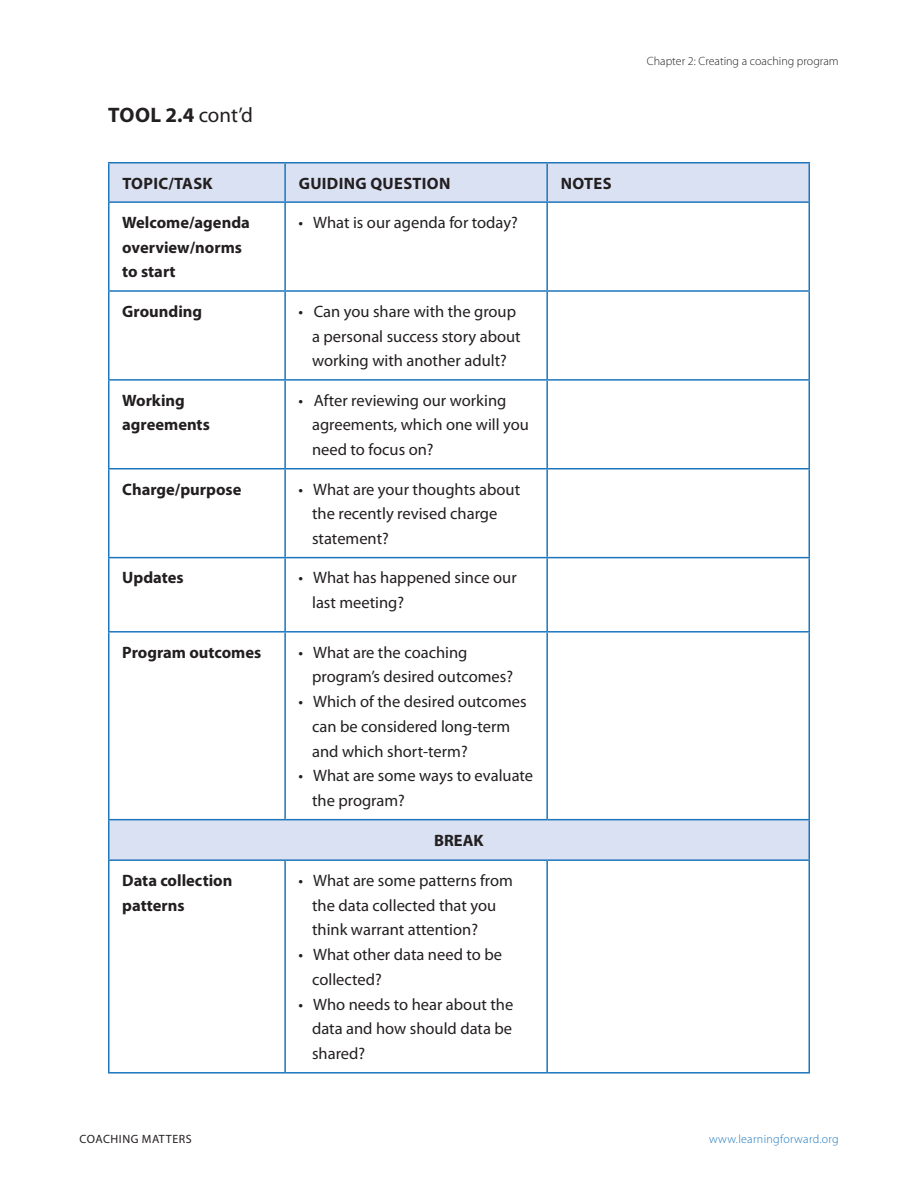
<style>
.page{position:relative;width:918px;height:1188px;background:#fff}
.page>*{position:absolute;margin:0;border:0;box-sizing:border-box;transform-origin:0 0}
.t1{font:700 21px "Myriad Pro";color:#231f20}
.t2{font:16.5px/24.8px "Myriad Pro";color:#231f20}
.t3{font:700 16.5px/24.8px "Myriad Pro";color:#231f20}
.t4{font:300 12px "Myriad Pro";color:#231f20}
.t5{font:300 12px "Myriad Pro";letter-spacing:.025em;color:#1d76bc}
.t6{font:12px "Myriad Pro";letter-spacing:.045em;color:#231f20}
.s1{font-weight:400}
</style>
<div class="page">
<svg style="left:110px;top:164px;width:698px;height:695px"></svg>
<hr style="left:108px;top:162px;width:177px;height:2px;background:#1d76bc">
<hr style="left:108px;top:164px;width:2px;height:37px;background:#1d76bc">
<hr style="left:285px;top:162px;width:262px;height:2px;background:#1d76bc">
<hr style="left:284px;top:164px;width:2px;height:37px;background:#1d76bc">
<hr style="left:547px;top:162px;width:263px;height:2px;background:#1d76bc">
<hr style="left:546px;top:164px;width:2px;height:37px;background:#1d76bc">
<hr style="left:808px;top:164px;width:2px;height:37px;background:#1d76bc">
<hr style="left:108px;top:201px;width:177px;height:2px;background:#1d76bc">
<hr style="left:108px;top:203px;width:2px;height:87px;background:#1d76bc">
<hr style="left:285px;top:201px;width:262px;height:2px;background:#1d76bc">
<hr style="left:284px;top:203px;width:2px;height:87px;background:#1d76bc">
<hr style="left:547px;top:201px;width:263px;height:2px;background:#1d76bc">
<hr style="left:546px;top:203px;width:2px;height:87px;background:#1d76bc">
<hr style="left:808px;top:203px;width:2px;height:87px;background:#1d76bc">
<hr style="left:108px;top:290px;width:177px;height:2px;background:#1d76bc">
<hr style="left:108px;top:292px;width:2px;height:87px;background:#1d76bc">
<hr style="left:285px;top:290px;width:262px;height:2px;background:#1d76bc">
<hr style="left:284px;top:292px;width:2px;height:87px;background:#1d76bc">
<hr style="left:547px;top:290px;width:263px;height:2px;background:#1d76bc">
<hr style="left:546px;top:292px;width:2px;height:87px;background:#1d76bc">
<hr style="left:808px;top:292px;width:2px;height:87px;background:#1d76bc">
<hr style="left:108px;top:379px;width:177px;height:2px;background:#1d76bc">
<hr style="left:108px;top:381px;width:2px;height:87px;background:#1d76bc">
<hr style="left:285px;top:379px;width:262px;height:2px;background:#1d76bc">
<hr style="left:284px;top:381px;width:2px;height:87px;background:#1d76bc">
<hr style="left:547px;top:379px;width:263px;height:2px;background:#1d76bc">
<hr style="left:546px;top:381px;width:2px;height:87px;background:#1d76bc">
<hr style="left:808px;top:381px;width:2px;height:87px;background:#1d76bc">
<hr style="left:108px;top:468px;width:177px;height:2px;background:#1d76bc">
<hr style="left:108px;top:470px;width:2px;height:87px;background:#1d76bc">
<hr style="left:285px;top:468px;width:262px;height:2px;background:#1d76bc">
<hr style="left:284px;top:470px;width:2px;height:87px;background:#1d76bc">
<hr style="left:547px;top:468px;width:263px;height:2px;background:#1d76bc">
<hr style="left:546px;top:470px;width:2px;height:87px;background:#1d76bc">
<hr style="left:808px;top:470px;width:2px;height:87px;background:#1d76bc">
<hr style="left:108px;top:557px;width:177px;height:1px;background:#1d76bc">
<hr style="left:108px;top:558px;width:2px;height:73px;background:#1d76bc">
<hr style="left:285px;top:557px;width:262px;height:1px;background:#1d76bc">
<hr style="left:284px;top:558px;width:2px;height:73px;background:#1d76bc">
<hr style="left:547px;top:557px;width:263px;height:1px;background:#1d76bc">
<hr style="left:546px;top:558px;width:2px;height:73px;background:#1d76bc">
<hr style="left:808px;top:558px;width:2px;height:73px;background:#1d76bc">
<hr style="left:108px;top:631px;width:177px;height:2px;background:#1d76bc">
<hr style="left:108px;top:633px;width:2px;height:186px;background:#1d76bc">
<hr style="left:285px;top:631px;width:262px;height:2px;background:#1d76bc">
<hr style="left:284px;top:633px;width:2px;height:186px;background:#1d76bc">
<hr style="left:547px;top:631px;width:263px;height:2px;background:#1d76bc">
<hr style="left:546px;top:633px;width:2px;height:186px;background:#1d76bc">
<hr style="left:808px;top:633px;width:2px;height:186px;background:#1d76bc">
<hr style="left:108px;top:819px;width:177px;height:1px;background:#1d76bc">
<hr style="left:108px;top:820px;width:2px;height:39px;background:#1d76bc">
<hr style="left:285px;top:819px;width:262px;height:1px;background:#1d76bc">
<hr style="left:547px;top:819px;width:263px;height:1px;background:#1d76bc">
<hr style="left:808px;top:820px;width:2px;height:39px;background:#1d76bc">
<hr style="left:108px;top:1072px;width:177px;height:2px;background:#1d76bc">
<hr style="left:285px;top:1072px;width:262px;height:2px;background:#1d76bc">
<hr style="left:547px;top:1072px;width:263px;height:2px;background:#1d76bc">
<hr style="left:108px;top:859px;width:177px;height:2px;background:#1d76bc">
<hr style="left:108px;top:861px;width:2px;height:211px;background:#1d76bc">
<hr style="left:285px;top:859px;width:262px;height:2px;background:#1d76bc">
<hr style="left:284px;top:861px;width:2px;height:211px;background:#1d76bc">
<hr style="left:547px;top:859px;width:263px;height:2px;background:#1d76bc">
<hr style="left:546px;top:861px;width:2px;height:211px;background:#1d76bc">
<hr style="left:808px;top:861px;width:2px;height:211px;background:#1d76bc">
<p class="t1" style="left:108px;top:101px;width:146px">Tool 2.4 <span class="s1">cont’d</span></p>
<p class="t3" style="left:122px;top:170px;width:92px">Topic/task</p>
<p class="t3" style="left:299px;top:170px;width:50px">Guiding</p>
<p class="t3" style="left:370px;top:170px;width:79px">question</p>
<p class="t3" style="left:561px;top:170px;width:52px">Notes</p>
<p class="t3" style="left:122px;top:210px;width:129px">Welcome/agenda overview/norms to start</p>
<p class="t2" style="left:299px;top:210px;width:221px">• What is our agenda for today?</p>
<p class="t3" style="left:122px;top:298px;width:81px">Grounding</p>
<p class="t2" style="left:312px;top:299px;width:210px;text-indent:-13px">• Can you share with the group a personal success story about working with another adult?</p>
<p class="t3" style="left:122px;top:387px;width:89px">Working agreements</p>
<p class="t2" style="left:312px;top:388px;width:218px;text-indent:-13px">• After reviewing our working agreements, which one will you need to focus on?</p>
<p class="t3" style="left:122px;top:476px;width:121px">Charge/purpose</p>
<p class="t2" style="left:312px;top:476px;width:210px;text-indent:-13px">• What are your thoughts about the recently revised charge statement?</p>
<p class="t3" style="left:122px;top:565px;width:63px">Updates</p>
<p class="t2" style="left:312px;top:565px;width:206px;text-indent:-13px">• What has happened since our last meeting?</p>
<p class="t3" style="left:122px;top:639px;width:141px">Program outcomes</p>
<p class="t2" style="left:312px;top:639px;width:202px;text-indent:-13px">• What are the coaching program’s desired outcomes?</p>
<p class="t2" style="left:312px;top:689px;width:216px;text-indent:-13px">• Which of the desired outcomes can be considered long-term and which short-term?</p>
<p class="t2" style="left:312px;top:763px;width:223px;text-indent:-13px">• What are some ways to evaluate the program?</p>
<p class="t3" style="left:434px;top:828px;width:11px">BREAK</p>
<p class="t3" style="left:122px;top:868px;width:112px">Data collection patterns</p>
<p class="t2" style="left:312px;top:868px;width:202px;text-indent:-13px">• What are some patterns from the data collected that you think warrant attention?</p>
<p class="t2" style="left:312px;top:942px;width:191px;text-indent:-13px">• What other data need to be collected?</p>
<p class="t2" style="left:312px;top:992px;width:203px;text-align:justify;text-indent:-13px">• Who needs to hear about the data and how should data be shared?</p>
<p class="t4" style="left:647px;top:55px;width:193px">Chapter 2: Creating a coaching program</p>
<p class="t6" style="left:80px;top:1132px;width:114px">Coaching Matters</p>
<p class="t5" style="left:709px;top:1132px;width:131px">www.learningforward.org</p>
</div>
